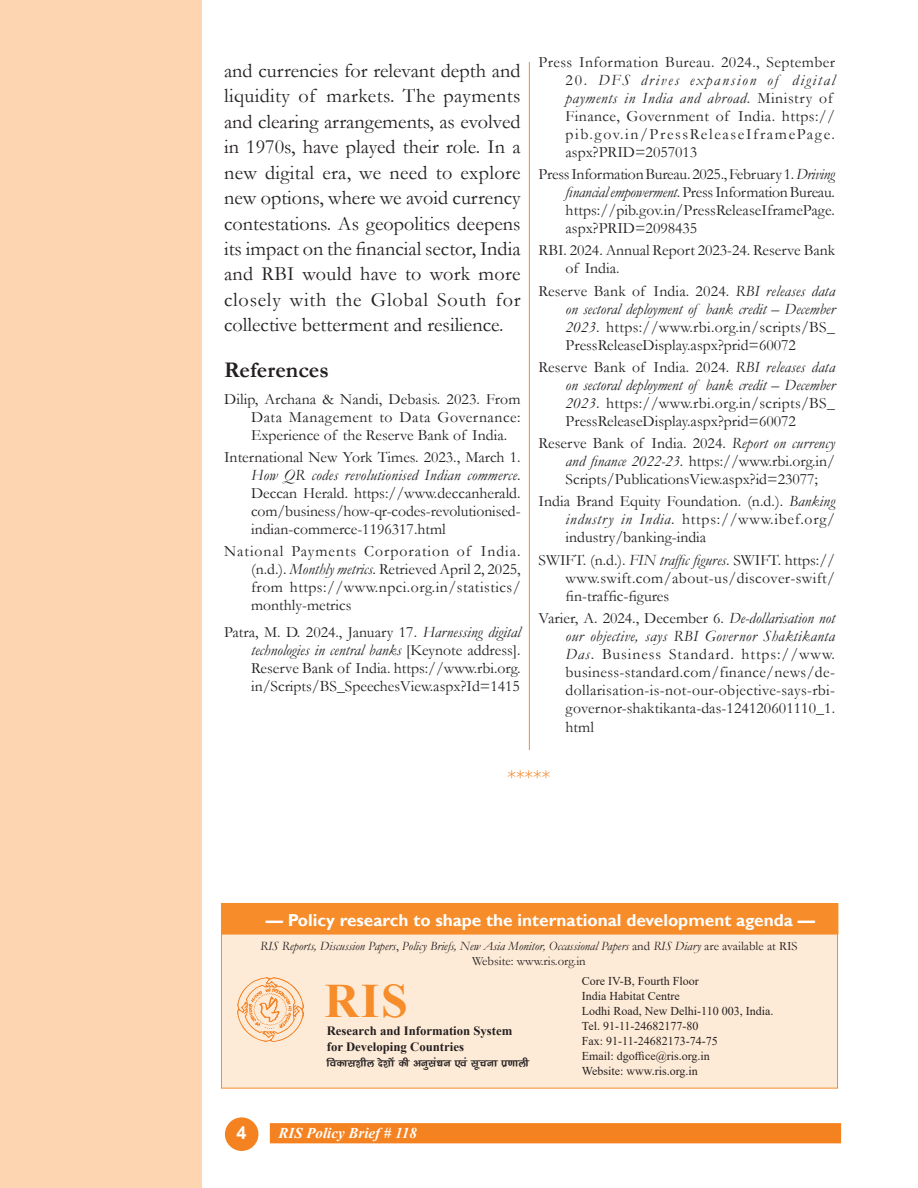
<style>
.page{position:relative;width:918px;height:1188px;background:#fff}
.page>*{position:absolute;margin:0;border:0;box-sizing:border-box;transform-origin:0 0}
.t1{font:700 48px "Times New Roman";color:#f68c2a}
.t2{font:700 22.5px "Garamond";color:#231f20}
.t3{font:20.25px/25.5px "Garamond";color:#231f20;text-align:justify}
.t4{font:20.25px "Garamond";color:#f58220}
.t5{font:700 18px "Arial";color:#fff}
.t6{font:700 17.25px "Gill Sans";color:#fff}
.t7{font:15.75px/18px "Garamond";color:#231f20;text-align:justify}
.t8{font:15.75px/18px "Garamond";letter-spacing:.025em;color:#231f20}
.t9{font:italic 700 15px "Times New Roman";color:#fff}
.t10{font:italic 12.75px/15.3px "Garamond";color:#231f20;text-align:center}
.t11{font:700 12.75px/15.3px "Times New Roman";color:#231f20}
.t12{font:12.75px "Kruti Dev 240";color:#231f20}
.t13{font:12px/15px "Times New Roman";color:#231f20}
.s1{font-style:italic}
.s2{font-style:normal}
</style>
<div class="page">
<div style="left:226px;top:1118px;width:32px;height:32px;background:#f58220;border-radius:50%"></div>
<div style="left:225px;top:1117px;width:33px;height:34px;border:2px solid #f58220;border-radius:50%"></div>
<div style="left:270px;top:1123px;width:571px;height:20px;background:#f58220;border:2px solid #f58220"></div>
<div style="left:0;top:0;width:202px;height:1188px;background:#fdd5b0"></div>
<hr style="left:529px;top:62px;width:1px;height:688px;background:#f68c2a">
<div style="left:221px;top:903px;width:617px;height:186px;background:#feebd7;border:1px solid #f68c2a"></div>
<div style="left:221px;top:903px;width:617px;height:32px;background:#f68c2a;border:2px solid #f68c2a"></div>
<img style="left:238px;top:977px;width:66px;height:65px">
<p class="t3" style="left:224px;top:57px;width:298px">and currencies for relevant depth and liquidity of markets. The payments and clearing arrangements, as evolved in 1970s, have played their role. In a new digital era, we need to explore new options, where we avoid currency contestations. As geopolitics deepens its impact on the financial sector, India and RBI would have to work more closely with the Global South for collective betterment and resilience.</p>
<h2 class="t2" style="left:224px;top:355px;width:106px">References</h2>
<p class="t7" style="left:251px;top:389px;width:271px;text-indent:-27px">Dilip, Archana &amp; Nandi, Debasis. 2023. From Data Management to Data Governance:<br>Experience of the Reserve Bank of India.</p>
<p class="t7" style="left:251px;top:448px;width:271px;text-indent:-27px">International New York Times. 2023., March 1.<br><span class="s1">How QR codes revolutionised Indian commerce</span>.<br>Deccan Herald. https://www.deccanherald. com/business/how-qr-codes-revolutionised&shy;indian-commerce-1196317.html</p>
<p class="t7" style="left:251px;top:542px;width:271px;text-indent:-27px">National Payments Corporation of India. (n.d.). <span class="s1">Monthly metrics</span>. Retrieved April 2, 2025, from https://www.npci.org.in/statistics/ monthly-metrics</p>
<p class="t7" style="left:251px;top:622px;width:271px;text-indent:-27px">Patra, M. D. 2024., January 17. <span class="s1">Harnessing digital technologies in central banks</span> [Keynote address].<br>Reserve Bank of India. https://www.rbi.org. in/Scripts/BS_SpeechesView.aspx?Id=1415</p>
<p class="t8" style="left:539px;top:53px;width:298px">Press Information Bureau. 2024., September</p>
<p class="t8" style="left:566px;top:71px;width:271px">20. <span class="s1">DFS drives expansion of digital payments in India and abroad</span>. Ministry of Finance, Government of India. https:// pib.gov.in/PressReleaseIframePage. aspx?PRID=2057013</p>
<p class="t7" style="left:566px;top:165px;width:271px;text-indent:-27px">Press Information Bureau. 2025., February 1. <span class="s1">Driving financial empowerment</span>. Press Information Bureau. https://pib.gov.in/PressReleaseIframePage. aspx?PRID=2098435</p>
<p class="t7" style="left:566px;top:241px;width:271px;text-indent:-27px">RBI. 2024. Annual Report 2023-24. Reserve Bank of India.</p>
<p class="t7" style="left:566px;top:281px;width:271px;text-indent:-27px">Reserve Bank of India. 2024. <span class="s1">RBI releases data on sectoral deployment of bank credit – December 2023</span>. https://www.rbi.org.in/scripts/BS_ PressReleaseDisplay.aspx?prid=60072</p>
<p class="t7" style="left:566px;top:358px;width:271px;text-indent:-27px">Reserve Bank of India. 2024. <span class="s1">RBI releases data on sectoral deployment of bank credit – December 2023</span>. https://www.rbi.org.in/scripts/BS_ PressReleaseDisplay.aspx?prid=60072</p>
<p class="t7" style="left:566px;top:434px;width:271px;text-indent:-27px">Reserve Bank of India. 2024. <span class="s1">Report on currency and finance 2022-23</span>. https://www.rbi.org.in/ Scripts/PublicationsView.aspx?id=23077;</p>
<p class="t7" style="left:566px;top:492px;width:271px;text-indent:-27px">India Brand Equity Foundation. (n.d.). <span class="s1">Banking industry in India</span>. https://www.ibef.org/ industry/banking-india</p>
<p class="t7" style="left:566px;top:550px;width:271px;text-indent:-27px">SWIFT. (n.d.). <span class="s1">FIN traffic figures</span>. SWIFT. https:// www.swift.com/about-us/discover-swift/ fin-traffic-figures</p>
<p class="t7" style="left:566px;top:609px;width:271px;text-indent:-27px">Varier, A. 2024., December 6. <span class="s1">De-dollarisation not our objective, says RBI Governor Shaktikanta Das</span>. Business Standard. https://www. business-standard.com/finance/news/de&shy;dollarisation-is-not-our-objective-says-rbi&shy;governor-shaktikanta-das-124120601110_1.</p>
<p class="t7" style="left:566px;top:718px;width:30px">html</p>
<p class="t4" style="left:507px;top:763px;width:45px">*****</p>
<p class="t6" style="left:266px;top:910px;width:551px">— Policy research to shape the international development agenda —</p>
<p class="t10" style="left:260px;top:938px;width:539px">RIS Reports, Discussion Papers<span class="s2">,</span> Policy Briefs, New Asia Monitor, Occassional Papers <span class="s2">and</span> RIS Diary <span class="s2">are available at RIS<br>Website: www.ris.org.in</span></p>
<p class="t13" style="left:582px;top:974px;width:193px">Core IV-B, Fourth Floor<br>India Habitat Centre<br>Lodhi Road, New Delhi-110 003, India.<br>Tel. 91-11-24682177-80<br>Fax: 91-11-24682173-74-75<br>Email: dgoffice@ris.org.in<br>Website: www.ris.org.in</p>
<h1 class="t1" style="left:324px;top:966px;width:85px">RIS</h1>
<p class="t11" style="left:327px;top:1023px;width:187px">Research and Information System for Developing Countries</p>
<p class="t12" style="left:327px;top:1057px;width:204px">fodkl'khy ns'kksa dh vuqla/ku ,oa lwpuk iz.kkyh</p>
<p class="t5" style="left:236px;top:1120px;width:12px">4</p>
<p class="t9" style="left:279px;top:1122px;width:140px">RIS Policy Brief # 118</p>
</div>
